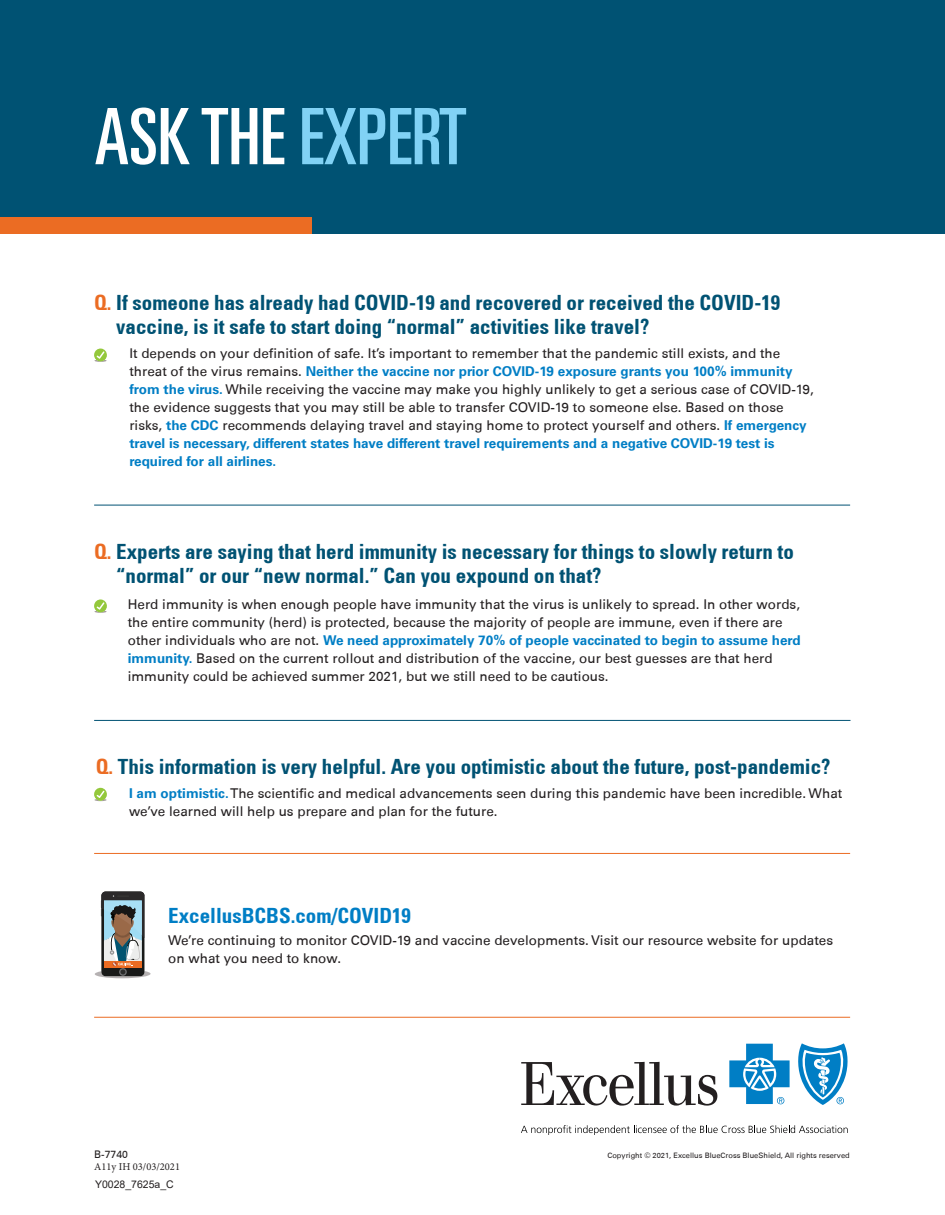
<style>
.page{position:relative;width:945px;height:1215px;background:#fff}
.page>*{position:absolute;margin:0;border:0;box-sizing:border-box;transform-origin:0 0}
.t1{font:ultra-condensed 77.85px "Univers 59";color:#fff}
.t2{font:700 condensed 21px/24px "Univers 67";color:#005273}
.t3{font:700 condensed 21px "Univers 67";color:#007ec5}
.t4{font:13.5px/18px "Univers 55 Roman";color:#231f20}
.t5{font:10.5px "Minion Pro";color:#231f20}
.t6{font:10.5px "Arial";color:#231f20}
.t7{font:10.5px "Univers 55 Roman";color:#231f20}
.t8{font:7.5px "Univers 55 Roman";color:#231f20}
.s1{color:#81d2f5}
.s2{color:#eb6c23}
.s3{font-family:"Univers";font-weight:700;color:#007ec5}
</style>
<div class="page">
<hr style="left:94px;top:505px;width:756px;height:1px;background:#005273">
<hr style="left:94px;top:720px;width:756px;height:1px;background:#005273">
<hr style="left:94px;top:1017px;width:756px;height:1px;background:#eb6c23">
<svg style="left:94px;top:348px;width:13px;height:14px"></svg>
<svg style="left:94px;top:351px;width:13px;height:11px"></svg>
<svg style="left:94px;top:599px;width:13px;height:14px"></svg>
<svg style="left:94px;top:602px;width:13px;height:11px"></svg>
<svg style="left:94px;top:788px;width:13px;height:13px"></svg>
<svg style="left:94px;top:791px;width:13px;height:11px"></svg>
<svg style="left:521px;top:1062px;width:196px;height:44px"></svg>
<svg style="left:729px;top:1044px;width:61px;height:60px"></svg>
<svg style="left:798px;top:1043px;width:50px;height:62px"></svg>
<svg style="left:521px;top:1125px;width:327px;height:10px"></svg>
<hr style="left:94px;top:853px;width:756px;height:1px;background:#eb6c23">
<div style="left:0;top:0;width:945px;height:234px;background:#005273"></div>
<div style="left:0;top:218px;width:312px;height:16px;background:#eb6c23"></div>
<svg style="left:95px;top:892px;width:56px;height:86px"></svg>
<h1 class="t1" style="left:94px;top:92px;width:374px">ASK THE <span class="s1">EXPERT</span></h1>
<h3 class="t2" style="left:116px;top:291px;width:665px;text-indent:-22px"><span class="s2">Q.</span> If someone has already had COVID‑19 and recovered or received the COVID‑19 vaccine, is it safe to start doing “normal” activities like travel?</h3>
<p class="t4" style="left:129px;top:345px;width:686px">It depends on your definition of safe. It’s important to remember that the pandemic still exists, and the threat of the virus remains. <span class="s3">Neither the vaccine nor prior COVID-19 exposure grants you 100% immunity from the virus.</span> While receiving the vaccine may make you highly unlikely to get a serious case of COVID-19, the evidence suggests that you may still be able to transfer COVID-19 to someone else. Based on those risks, <span class="s3">the CDC</span> recommends delaying travel and staying home to protect yourself and others. <span class="s3">If emergency travel is necessary, different states have different travel requirements and a negative COVID-19 test is required for all airlines.</span></p>
<h3 class="t2" style="left:116px;top:540px;width:679px;text-indent:-22px"><span class="s2">Q.</span> Experts are saying that herd immunity is necessary for things to slowly return to “normal” or our “new normal.” Can you expound on that?</h3>
<p class="t4" style="left:128px;top:596px;width:675px">Herd immunity is when enough people have immunity that the virus is unlikely to spread. In other words, the entire community (herd) is protected, because the majority of people are immune, even if there are other individuals who are not. <span class="s3">We need approximately 70% of people vaccinated to begin to assume herd immunity.</span> Based on the current rollout and distribution of the vaccine, our best guesses are that herd immunity could be achieved summer 2021, but we still need to be cautious.</p>
<h3 class="t2" style="left:96px;top:755px;width:736px"><span class="s2">Q.</span> This information is very helpful. Are you optimistic about the future, post‑pandemic?</h3>
<p class="t4" style="left:129px;top:784px;width:715px"><span class="s3">I am optimistic.</span> The scientific and medical advancements seen during this pandemic have been incredible. What we’ve learned will help us prepare and plan for the future.</p>
<p class="t3" style="left:168px;top:902px;width:244px">ExcellusBCBS.com/COVID19</p>
<p class="t4" style="left:168px;top:931px;width:666px">We’re continuing to monitor COVID-19 and vaccine developments. Visit our resource website for updates on what you need to know.</p>
<p class="t7" style="left:94px;top:1148px;width:35px">B-7740</p>
<p class="t5" style="left:94px;top:1160px;width:87px">A11y IH 03/03/2021</p>
<p class="t6" style="left:95px;top:1177px;width:80px">Y0028_7625a_C</p>
<p class="t8" style="left:607px;top:1151px;width:244px">Copyright © 2021, Excellus BlueCross BlueShield, All rights reserved</p>
</div>
